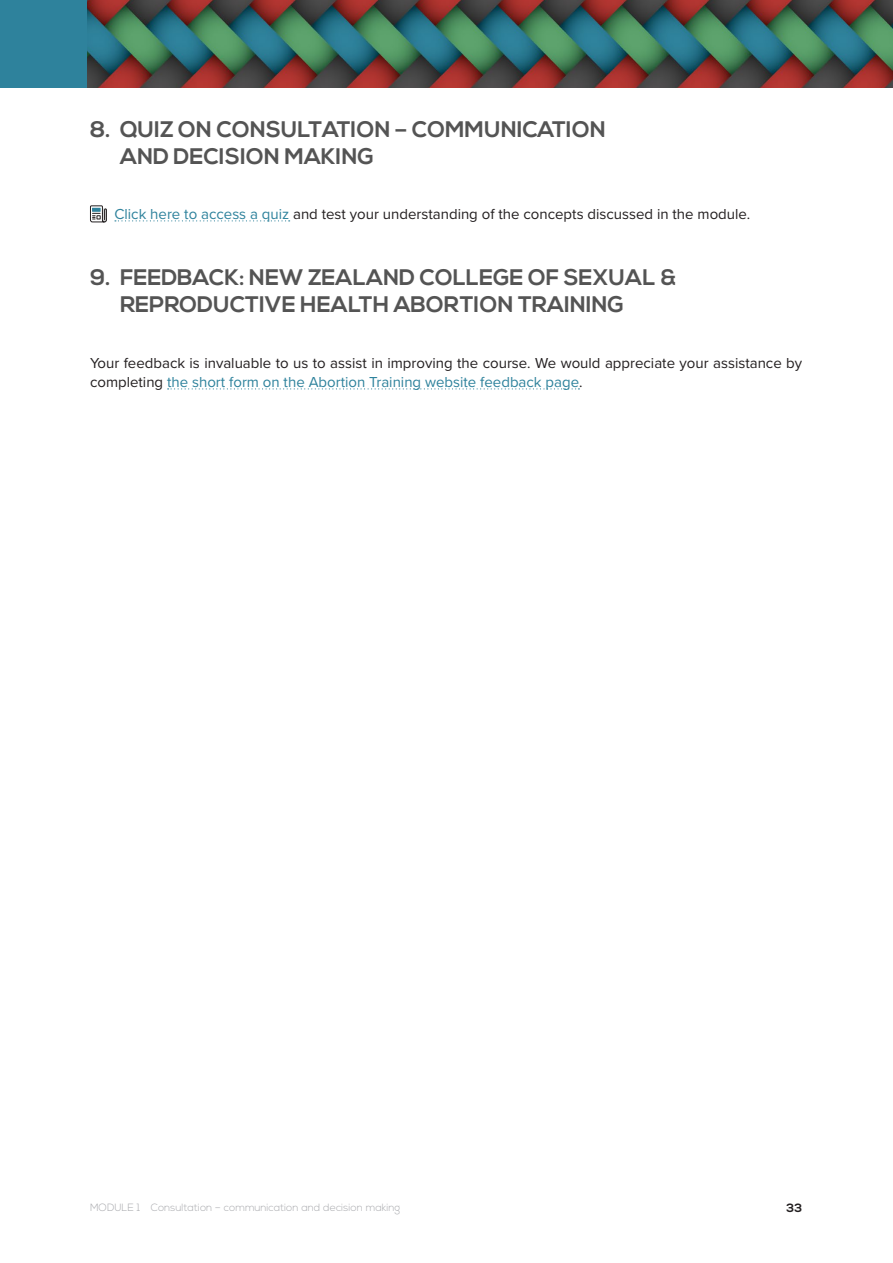
<style>
.page{position:relative;width:893px;height:1263px;background:#fff}
.page>*{position:absolute;margin:0;border:0;box-sizing:border-box;transform-origin:0 0}
.Heading_1{font:700 22.5px/27px "Nexa";color:#545454}
.Body{font:15px/19.5px "Proxima Nova";color:#231f20}
.t1{font:700 12px "Nexa";color:#231f20}
.t2{font:300 10.5px "Nexa";color:#a8a9ad}
.s1{color:#2e829c}
</style>
<div class="page">
<svg style="left:115px;top:220px;width:175px;height:1px"></svg>
<svg style="left:168px;top:388px;width:411px;height:1px"></svg>
<svg style="left:90px;top:205px;width:17px;height:18px"></svg>
<div style="left:0;top:0;width:88px;height:88px;background:#2e829c"></div>
<img style="left:88px;top:0;width:805px;height:88px">
<p class="Heading_1" style="left:120px;top:116px;width:487px;text-indent:-30px">8. QUIZ ON CONSULTATION – COMMUNICATION<br>AND DECISION MAKING</p>
<p class="Body" style="left:114px;top:204px;width:637px"><span class="s1">Click here to access a quiz</span> and test your understanding of the concepts discussed in the module.</p>
<p class="Heading_1" style="left:120px;top:265px;width:558px;text-indent:-30px">9. FEEDBACK: NEW ZEALAND COLLEGE OF SEXUAL &amp;<br>REPRODUCTIVE HEALTH ABORTION TRAINING</p>
<p class="Body" style="left:90px;top:352px;width:714px">Your feedback is invaluable to us to assist in improving the course. We would appreciate your assistance by completing <span class="s1">the short form on the Abortion Training website feedback page</span>.</p>
<p class="t2" style="left:90px;top:1201px;width:312px">MODULE 1 Consultation – communication and decision making</p>
<p class="t1" style="left:786px;top:1201px;width:17px">33</p>
</div>
